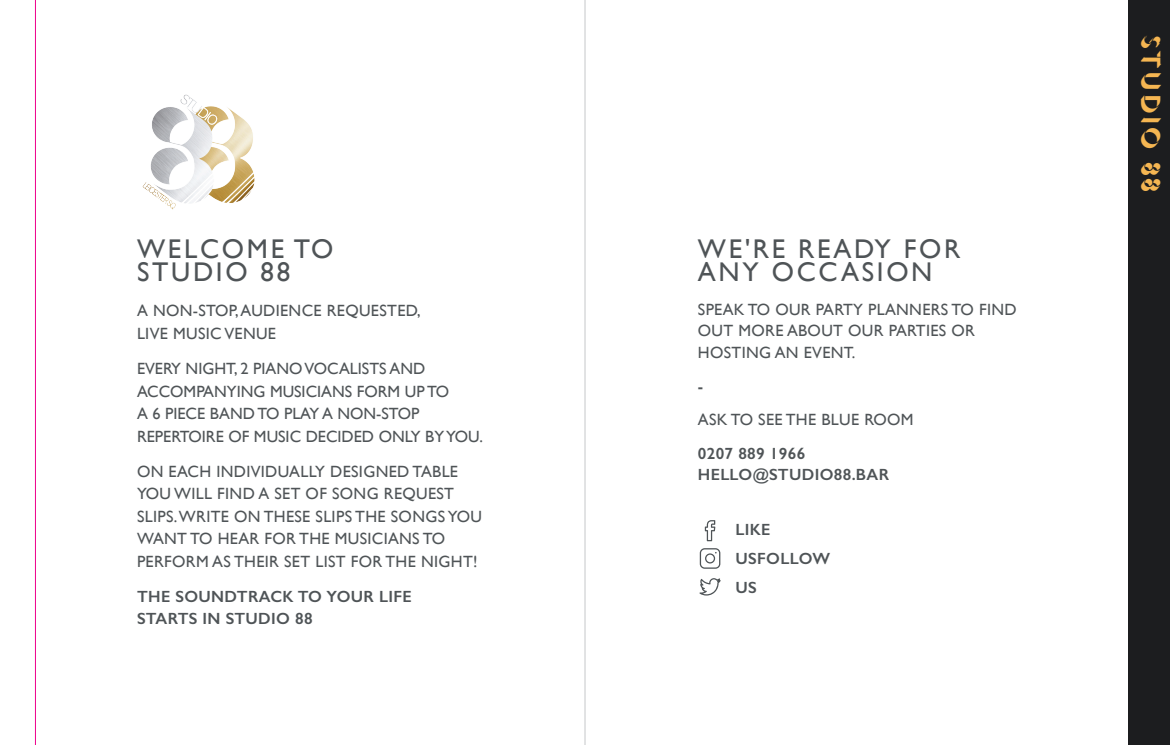
<style>
.page{position:relative;width:1170px;height:745px;background:#fff}
.page>*{position:absolute;margin:0;border:0;box-sizing:border-box;transform-origin:0 0}
.t1{font:27px/23.1px "Gill Sans";letter-spacing:.1em;color:#4f5457}
.t2{font:26.25px "Gill Sans Light Shadowed";letter-spacing:.1em;color:#f5b652}
.t3{font:16.25px/22.5px "Gill Sans";letter-spacing:.02em;color:#4f5457}
.t4{font:16.25px/22.5px "Gill Sans";color:#4f5457}
.t5{font:600 16.25px/28.8px "Gill Sans";letter-spacing:.02em;color:#4f5457}
</style>
<div class="page">
<svg style="left:704px;top:520px;width:11px;height:21px"></svg>
<svg style="left:699px;top:578px;width:21px;height:17px"></svg>
<svg style="left:699px;top:548px;width:21px;height:20px"></svg>
<hr style="left:584px;top:0;width:1px;height:744px;background:#d1d2d4">
<hr style="left:35px;top:0;width:1px;height:744px;background:#ed028c">
<div style="left:1127px;top:0;width:42px;height:744px;background:#1c1d1f"></div>
<img style="left:142px;top:94px;width:113px;height:116px">
<h1 class="t1" style="left:137px;top:237px;width:198px">WELCOME TO<br>STUDIO 88</h1>
<p class="t3" style="left:137px;top:299px;width:285px">A NON-STOP, AUDIENCE REQUESTED,<br>LIVE MUSIC VENUE</p>
<p class="t4" style="left:137px;top:357px;width:347px">EVERY NIGHT, 2 PIANO VOCALISTS AND ACCOMPANYING MUSICIANS FORM UP TO<br>A 6 PIECE BAND TO PLAY A NON-STOP REPERTOIRE OF MUSIC DECIDED ONLY BY YOU.</p>
<p class="t3" style="left:137px;top:459px;width:346px">ON EACH INDIVIDUALLY DESIGNED TABLE YOU WILL FIND A SET OF SONG REQUEST SLIPS. WRITE ON THESE SLIPS THE SONGS YOU WANT TO HEAR FOR THE MUSICIANS TO PERFORM AS THEIR SET LIST FOR THE NIGHT!</p>
<p class="t5" style="left:137px;top:584px;width:276px;line-height:22.5px">THE SOUNDTRACK TO YOUR LIFE<br>STARTS IN STUDIO 88</p>
<h1 class="t1" style="left:698px;top:237px;width:264px">WE'RE READY FOR<br>ANY OCCASION</h1>
<p class="t3" style="left:698px;top:299px;width:320px;line-height:21.2px">SPEAK TO OUR PARTY PLANNERS TO FIND<br>OUT MORE ABOUT OUR PARTIES OR<br>HOSTING AN EVENT.</p>
<p class="t5" style="left:698px;top:371px;width:7px">-</p>
<p class="t3" style="left:698px;top:408px;width:217px">ASK TO SEE THE BLUE ROOM</p>
<p class="t5" style="left:698px;top:442px;width:193px;line-height:21.2px">0207 889 1966<br>HELLO@STUDIO88.BAR</p>
<p class="t5" style="left:735px;top:515px;width:96px">LIKE<br>USFOLLOW<br>US</p>
<h2 class="t2" style="left:1168px;top:35px;width:158px;rotate:90deg">STUDIO 88</h2>
</div>
